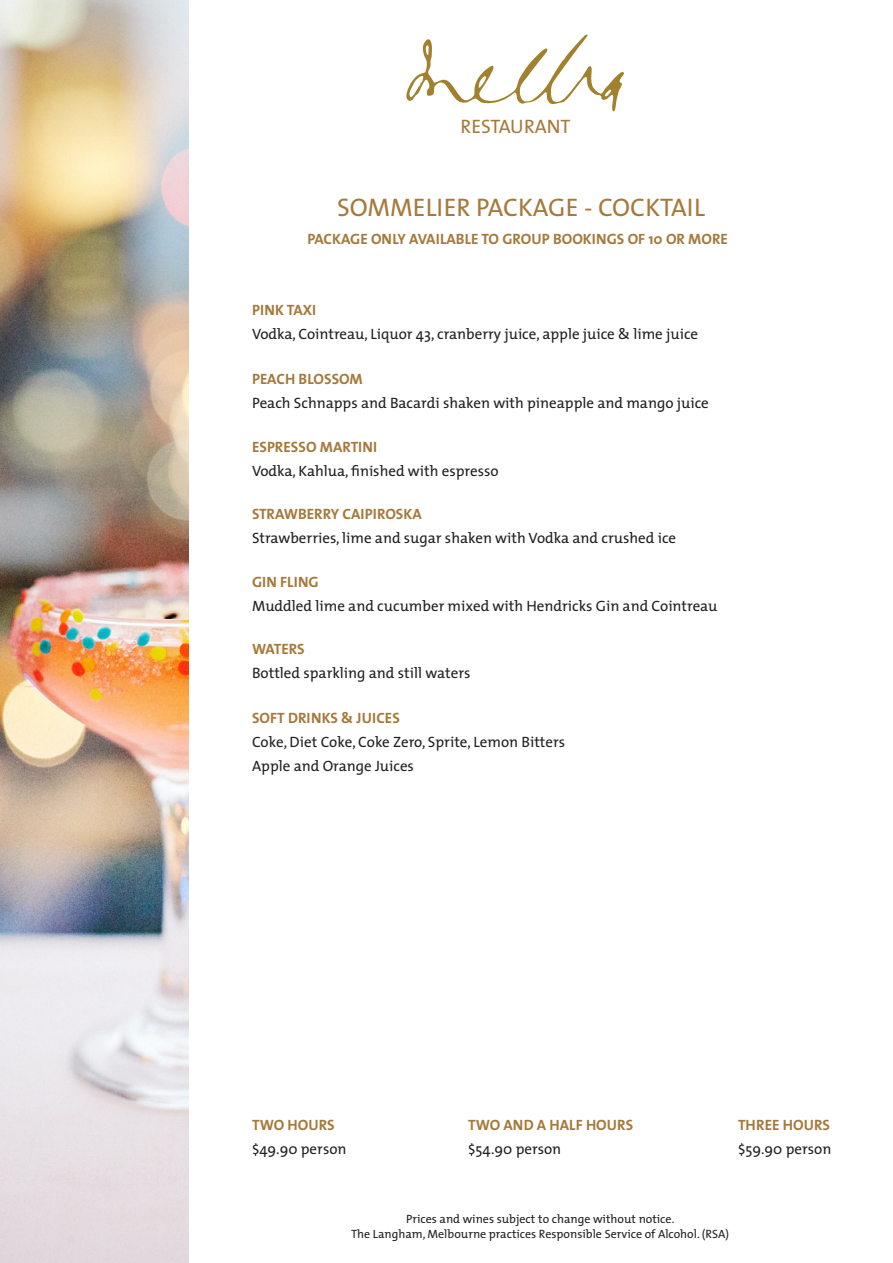
<style>
.page{position:relative;width:893px;height:1263px;background:#fff}
.page>*{position:absolute;margin:0;border:0;box-sizing:border-box;transform-origin:0 0}
.t1{font:25.5px "The Mix Caps";color:#a5793a}
.t2{font:19.5px "The Mix";color:#a5793a}
.t3{font:15px/24px "The Mix";color:#231f20}
.t4{font:700 15px "The Mix";color:#a5793a}
.t5{font:12px/14.4px "The Mix";color:#231f20;text-align:center}
.s1{font-weight:700;color:#a5793a}
</style>
<div class="page">
<img style="left:0;top:0;width:188px;height:1263px">
<svg style="left:406px;top:34px;width:218px;height:77px"></svg>
<p class="t2" style="left:460px;top:114px;width:112px">RESTAURANT</p>
<p class="t1" style="left:337px;top:191px;width:369px">SOMMELIER PACKAGE - COCKTAIL</p>
<p class="t4" style="left:307px;top:229px;width:422px">PACKAGE ONLY AVAILABLE TO GROUP BOOKINGS OF 10 OR MORE</p>
<p class="t4" style="left:252px;top:301px;width:66px">PINK TAXI</p>
<p class="t3" style="left:252px;top:322px;width:448px">Vodka, Cointreau, Liquor 43, cranberry juice, apple juice &amp; lime juice</p>
<p class="t4" style="left:252px;top:370px;width:112px">PEACH BLOSSOM</p>
<p class="t3" style="left:252px;top:391px;width:458px">Peach Schnapps and Bacardi shaken with pineapple and mango juice</p>
<p class="t4" style="left:252px;top:437px;width:127px">ESPRESSO MARTINI</p>
<p class="t3" style="left:252px;top:459px;width:248px">Vodka, Kahlua, finished with espresso</p>
<p class="t4" style="left:252px;top:505px;width:171px">STRAWBERRY CAIPIROSKA</p>
<p class="t3" style="left:252px;top:526px;width:426px">Strawberries, lime and sugar shaken with Vodka and crushed ice</p>
<p class="t4" style="left:252px;top:572px;width:68px">GIN FLING</p>
<p class="t3" style="left:252px;top:594px;width:467px">Muddled lime and cucumber mixed with Hendricks Gin and Cointreau</p>
<p class="t3" style="left:252px;top:637px;width:220px"><span class="s1">WATERS<br></span>Bottled sparkling and still waters</p>
<p class="t4" style="left:252px;top:709px;width:149px">SOFT DRINKS &amp; JUICES</p>
<p class="t3" style="left:252px;top:730px;width:315px">Coke, Diet Coke, Coke Zero, Sprite, Lemon Bitters<br>Apple and Orange Juices</p>
<p class="t4" style="left:252px;top:1115px;width:84px">TWO HOURS</p>
<p class="t4" style="left:468px;top:1115px;width:167px">TWO AND A HALF HOURS</p>
<p class="t4" style="left:738px;top:1115px;width:94px">THREE HOURS</p>
<p class="t3" style="left:252px;top:1137px;width:96px">$49.90 person</p>
<p class="t3" style="left:468px;top:1137px;width:95px">$54.90 person</p>
<p class="t3" style="left:738px;top:1137px;width:95px">$59.90 person</p>
<p class="t5" style="left:351px;top:1212px;width:380px">Prices and wines subject to change without notice.<br>The Langham, Melbourne practices Responsible Service of Alcohol. (RSA)</p>
</div>
